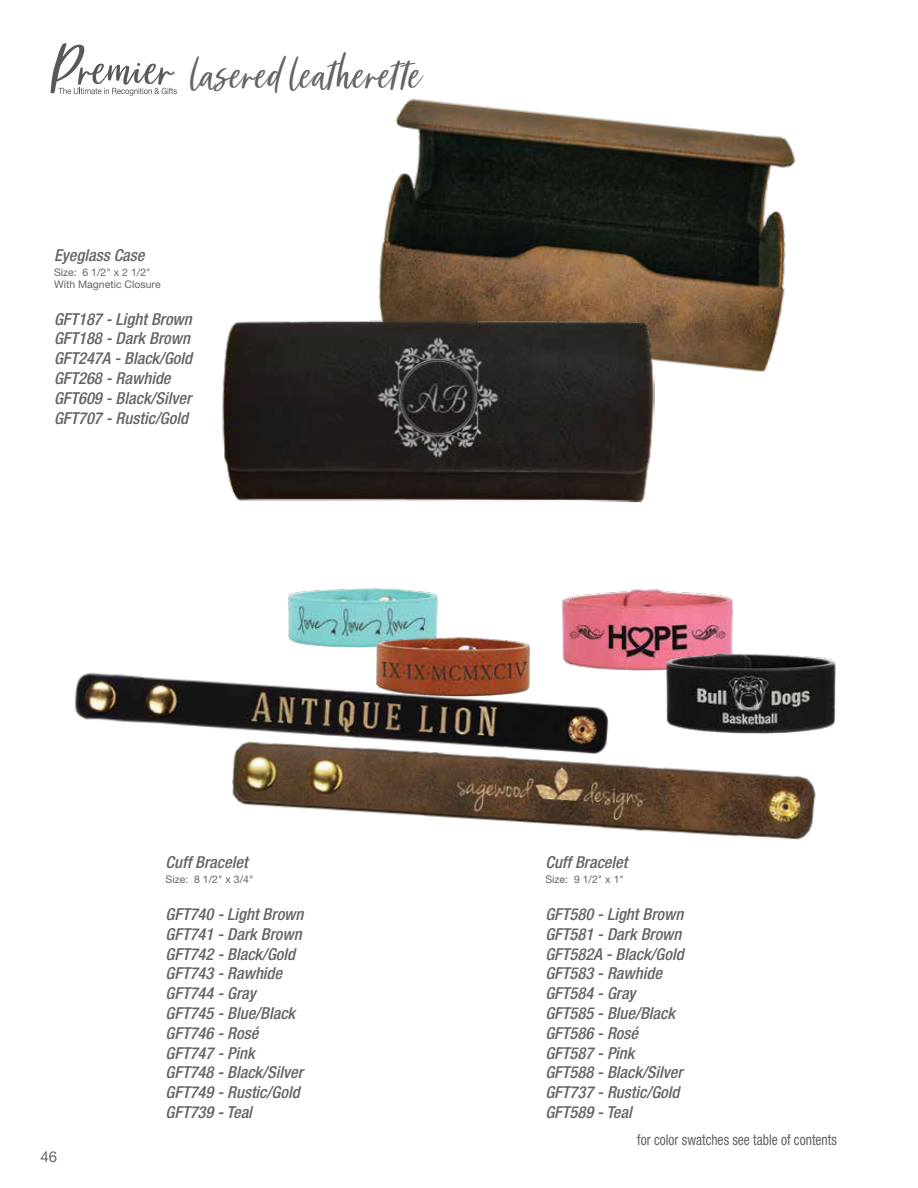
<style>
.page{position:relative;width:918px;height:1188px;background:#fff}
.page>*{position:absolute;margin:0;border:0;box-sizing:border-box;transform-origin:0 0}
.t1{font:italic 49.5px "Market Saturday";letter-spacing:.03em;color:#636466;scale:.9 1}
.t2{font:italic 500 condensed 16.5px/19.8px "Helvetica Neue LT Std";color:#636466}
.t3{font:condensed 15px "Helvetica Neue LT Std";color:#636466;scale:.9 1}
.t4{font:15px "Helvetica Neue LT Std";color:#636466}
.t5{font:10.5px/12px "Helvetica Neue LT Std";color:#636466}
</style>
<div class="page">
<img style="left:378px;top:98px;width:418px;height:274px">
<img style="left:222px;top:320px;width:433px;height:182px">
<svg style="left:51px;top:43px;width:126px;height:53px"></svg>
<img style="left:288px;top:588px;width:150px;height:59px">
<img style="left:562px;top:588px;width:171px;height:83px">
<img style="left:376px;top:636px;width:154px;height:33px">
<img style="left:666px;top:652px;width:170px;height:82px">
<img style="left:74px;top:669px;width:539px;height:68px">
<img style="left:232px;top:737px;width:584px;height:103px">
<h1 class="t1" style="left:188px;top:52px;width:257px">laseredleatherette</h1>
<p class="t2" style="left:54px;top:246px;width:92px">Eyeglass Case</p>
<p class="t5" style="left:54px;top:266px;width:108px">Size: 6 1/2" x 2 1/2"<br>With Magnetic Closure</p>
<p class="t2" style="left:54px;top:309px;width:140px">GFT187 - Light Brown<br>GFT188 - Dark Brown<br>GFT247A - Black/Gold<br>GFT268 - Rawhide<br>GFT609 - Black/Silver<br>GFT707 - Rustic/Gold</p>
<p class="t4" style="left:40px;top:1147px;width:18px">46</p>
<p class="t2" style="left:166px;top:853px;width:84px">Cuff Bracelet</p>
<p class="t5" style="left:166px;top:874px;width:89px">Size: 8 1/2" x 3/4"</p>
<p class="t2" style="left:166px;top:904px;width:139px">GFT740 - Light Brown<br>GFT741 - Dark Brown<br>GFT742 - Black/Gold<br>GFT743 - Rawhide<br>GFT744 - Gray<br>GFT745 - Blue/Black<br>GFT746 - Rosé<br>GFT747 - Pink<br>GFT748 - Black/Silver<br>GFT749 - Rustic/Gold<br>GFT739 - Teal</p>
<p class="t2" style="left:545px;top:853px;width:84px">Cuff Bracelet</p>
<p class="t5" style="left:545px;top:874px;width:80px">Size: 9 1/2" x 1"</p>
<p class="t2" style="left:545px;top:904px;width:140px">GFT580 - Light Brown<br>GFT581 - Dark Brown<br>GFT582A - Black/Gold<br>GFT583 - Rawhide<br>GFT584 - Gray<br>GFT585 - Blue/Black<br>GFT586 - Rosé<br>GFT587 - Pink<br>GFT588 - Black/Silver<br>GFT737 - Rustic/Gold<br>GFT589 - Teal</p>
<p class="t3" style="left:637px;top:1131px;width:223px">for color swatches see table of contents</p>
</div>
